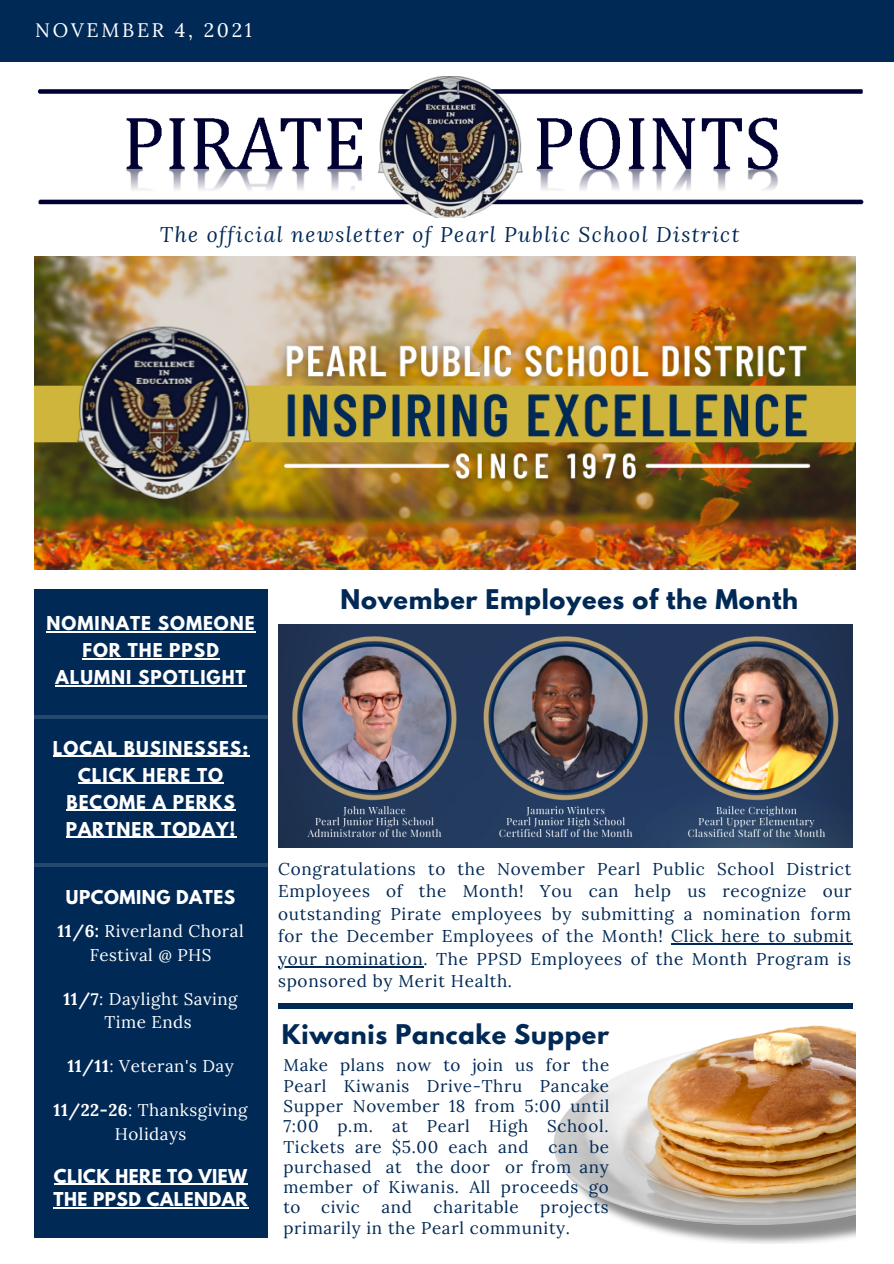
<style>
.page{position:relative;width:894px;height:1264px;background:#fff}
.page>*{position:absolute;margin:0;border:0;box-sizing:border-box;transform-origin:0 0}
.t1{font:700 24px "League Spartan";letter-spacing:.03em;color:#002955}
.t2{font:italic 21px "Lora";letter-spacing:.07em;color:#002955}
.t3{font:19.5px "Lora";letter-spacing:.14em;color:#fff}
.t4{font:17.1px/22.5px "Lora";letter-spacing:.04em;color:#002955;text-align:justify}
.t5{font:16.95px/20.2px "Lora";letter-spacing:.04em;color:#002955;text-align:justify}
.t6{font:16.95px/23.7px "Lora";letter-spacing:.03em;color:#fff;text-align:center}
.t7{font:700 16.95px/27px "League Spartan";letter-spacing:.06em;color:#fff;text-align:center}
.t8{font:700 16.95px/23.7px "League Spartan";letter-spacing:.03em;color:#fff}
.s1{font-weight:700}
</style>
<div class="page">
<div style="left:34px;top:589px;width:233px;height:648px;background:#002955"></div>
<hr style="left:0;top:715px;width:281px;height:3px;background:#fff">
<img style="left:37px;top:77px;width:827px;height:140px">
<div style="left:0;top:0;width:893px;height:62px;background:#002955"></div>
<img style="left:34px;top:256px;width:821px;height:313px">
<svg style="left:34px;top:863px;width:234px;height:4px"></svg>
<div style="left:278px;top:1002px;width:574px;height:6px;background:#002955"></div>
<img style="left:278px;top:625px;width:574px;height:222px">
<img style="left:553px;top:1025px;width:301px;height:218px">
<hr style="left:54px;top:1183px;width:194px;height:1px;background:#fff">
<hr style="left:64px;top:1207px;width:184px;height:1px;background:#fff">
<hr style="left:47px;top:631px;width:208px;height:1px;background:#fff">
<hr style="left:82px;top:658px;width:138px;height:1px;background:#fff">
<hr style="left:55px;top:685px;width:192px;height:1px;background:#fff">
<hr style="left:670px;top:943px;width:182px;height:1px;background:#002955">
<hr style="left:278px;top:966px;width:145px;height:1px;background:#002955">
<hr style="left:53px;top:755px;width:196px;height:2px;background:#fff">
<hr style="left:78px;top:782px;width:146px;height:2px;background:#fff">
<hr style="left:66px;top:809px;width:170px;height:2px;background:#fff">
<hr style="left:66px;top:836px;width:170px;height:2px;background:#fff">
<p class="t3" style="left:35px;top:18px;width:218px">NOVEMBER 4, 2021</p>
<p class="t2" style="left:160px;top:220px;width:581px">The official newsletter of Pearl Public School District</p>
<p class="t7" style="left:47px;top:612px;width:209px">NOMINATE SOMEONE<br>FOR THE PPSD</p>
<p class="t7" style="left:55px;top:666px;width:192px">ALUMNI SPOTLIGHT</p>
<p class="t7" style="left:53px;top:736px;width:197px">LOCAL BUSINESSES:</p>
<p class="t7" style="left:66px;top:763px;width:171px">CLICK HERE TO<br>BECOME A PERKS<br>PARTNER TODAY!</p>
<p class="t8" style="left:66px;top:887px;width:171px">UPCOMING DATES</p>
<p class="t6" style="left:58px;top:918px;width:187px"><span class="s1">11/6:</span> Riverland Choral<br>Festival @ PHS</p>
<p class="t6" style="left:64px;top:986px;width:175px"><span class="s1">11/7</span>: Daylight Saving<br>Time Ends</p>
<p class="t6" style="left:67px;top:1054px;width:168px"><span class="s1">11/11</span>: Veteran's Day</p>
<p class="t6" style="left:54px;top:1097px;width:195px"><span class="s1">11/22-26</span>: Thanksgiving<br>Holidays</p>
<p class="t8" style="left:54px;top:1165px;width:196px">CLICK HERE TO VIEW<br>THE PPSD CALENDAR</p>
<p class="t1" style="left:340px;top:587px;width:459px">November Employees of the Month</p>
<p class="t4" style="left:278px;top:857px;width:575px">Congratulations to the November Pearl Public School District Employees of the Month! You can help us recognize our outstanding Pirate employees by submitting a nomination form for the December Employees of the Month! Click here to submit your nomination. The PPSD Employees of the Month Program is sponsored by Merit Health.</p>
<p class="t1" style="left:282px;top:1022px;width:329px">Kiwanis Pancake Supper</p>
<p class="t5" style="left:283px;top:1055px;width:327px">Make plans now to join us for the Pearl Kiwanis Drive-Thru Pancake Supper November 18 from 5:00 until 7:00 p.m. at Pearl High School.<br>Tickets are $5.00 each and can be purchased at the door or from any member of Kiwanis. All proceeds go to civic</p>
<p class="t5" style="left:381px;top:1197px;width:32px">and</p>
<p class="t5" style="left:433px;top:1197px;width:87px">charitable</p>
<p class="t5" style="left:283px;top:1197px;width:327px;text-indent:257px">projects primarily in the Pearl community.</p>
</div>
